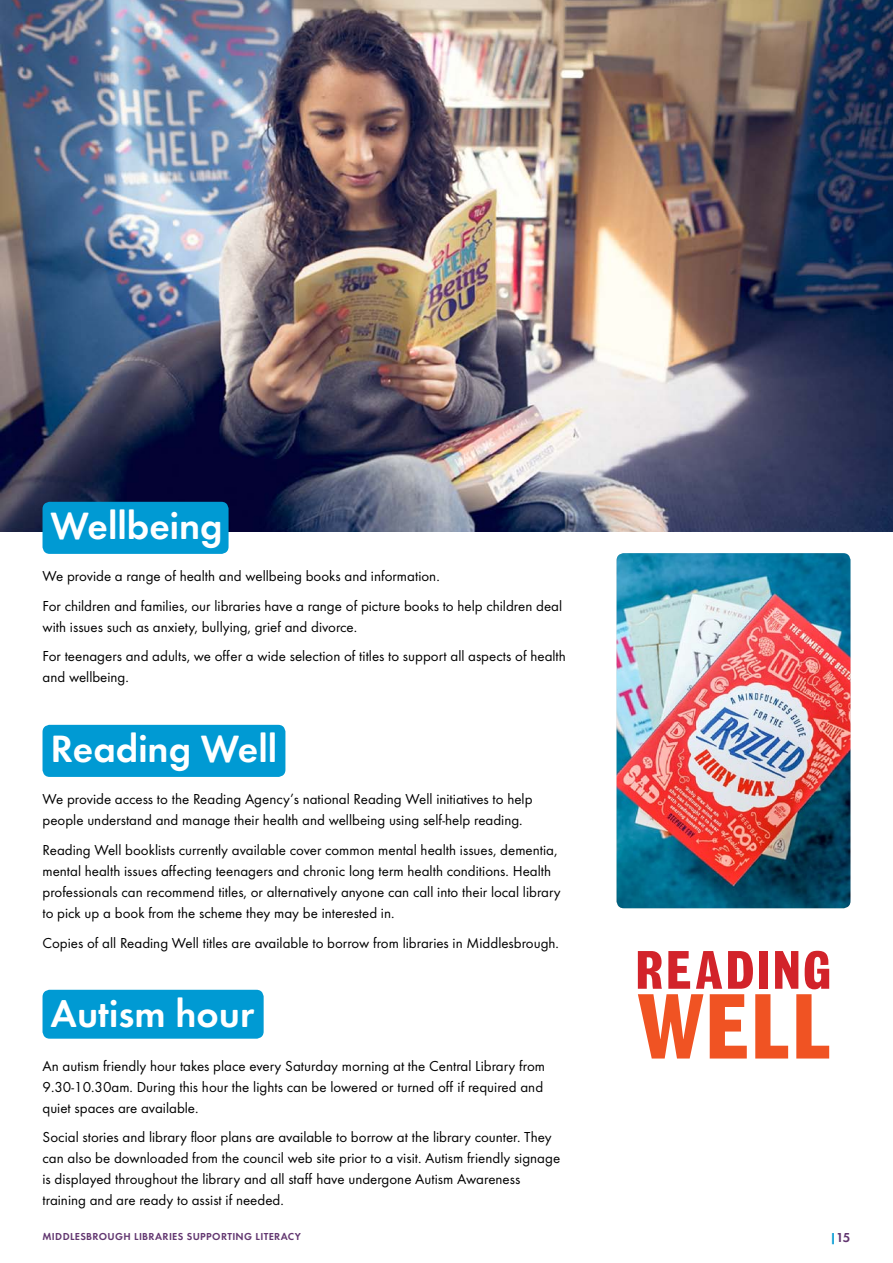
<style>
.page{position:relative;width:893px;height:1263px;background:#fff}
.page>*{position:absolute;margin:0;border:0;box-sizing:border-box;transform-origin:0 0}
.t1{font:600 39.6px "Futura Round";color:#fff}
.t2{font:15px/21px "Futura Round";color:#000}
.t3{font:600 13.5px "Futura Round";color:#623670}
.t4{font:600 10.5px "Futura Round";letter-spacing:.035em;color:#623670}
.s1{color:#009ad3}
</style>
<div class="page">
<img style="left:0;top:0;width:893px;height:532px">
<div style="left:43px;top:502px;width:186px;height:52px;background:#009ad3;border-radius:7px"></div>
<img style="left:617px;top:553px;width:233px;height:355px">
<div style="left:43px;top:725px;width:242px;height:52px;background:#009ad3;border-radius:7px"></div>
<div style="left:43px;top:990px;width:221px;height:49px;background:#009ad3;border-radius:7px"></div>
<svg style="left:638px;top:951px;width:191px;height:107px"></svg>
<p class="t1" style="left:51px;top:496px;width:173px">WELLBEING</p>
<p class="t2" style="left:43px;top:565px;width:399px">We provide a range of health and wellbeing books and information.</p>
<p class="t2" style="left:43px;top:594px;width:521px">For children and families, our libraries have a range of picture books to help children deal with issues such as anxiety, bullying, grief and divorce.</p>
<p class="t2" style="left:43px;top:645px;width:525px">For teenagers and adults, we ofer a wide selection of titles to support all aspects of health and wellbeing.</p>
<p class="t1" style="left:51px;top:719px;width:228px">READING WELL</p>
<p class="t2" style="left:43px;top:788px;width:492px">We provide access to the Reading Agency’s national Reading Well initiatives to help people understand and manage their health and wellbeing using self-help reading.</p>
<p class="t2" style="left:43px;top:838px;width:520px">Reading Well booklists currently available cover common mental health issues, dementia, mental health issues afecting teenagers and chronic long term health conditions. Health professionals can recommend titles, or alternatively anyone can call into their local library to pick up a book from the scheme they may be interested in.</p>
<p class="t2" style="left:43px;top:931px;width:518px">Copies of all Reading Well titles are available to borrow from libraries in Middlesbrough.</p>
<p class="t1" style="left:51px;top:984px;width:205px">AUTISM HOUR</p>
<p class="t2" style="left:43px;top:1054px;width:504px">An autism friendly hour takes place every Saturday morning at the Central Library from<br>9.30-10.30am. During this hour the lights can be lowered or turned of if required and quiet spaces are available.</p>
<p class="t2" style="left:43px;top:1126px;width:519px">Social stories and library foor plans are available to borrow at the library counter. They can also be downloaded from the council web site prior to a visit. Autism friendly signage is displayed throughout the library and all staf have undergone Autism Awareness training and are ready to assist if needed.</p>
<p class="t4" style="left:43px;top:1229px;width:260px">MIDDLESBROUGH LIBRARIES SUPPORTING LITERACY</p>
<p class="t3" style="left:830px;top:1228px;width:22px"><span class="s1">|</span>15</p>
</div>
